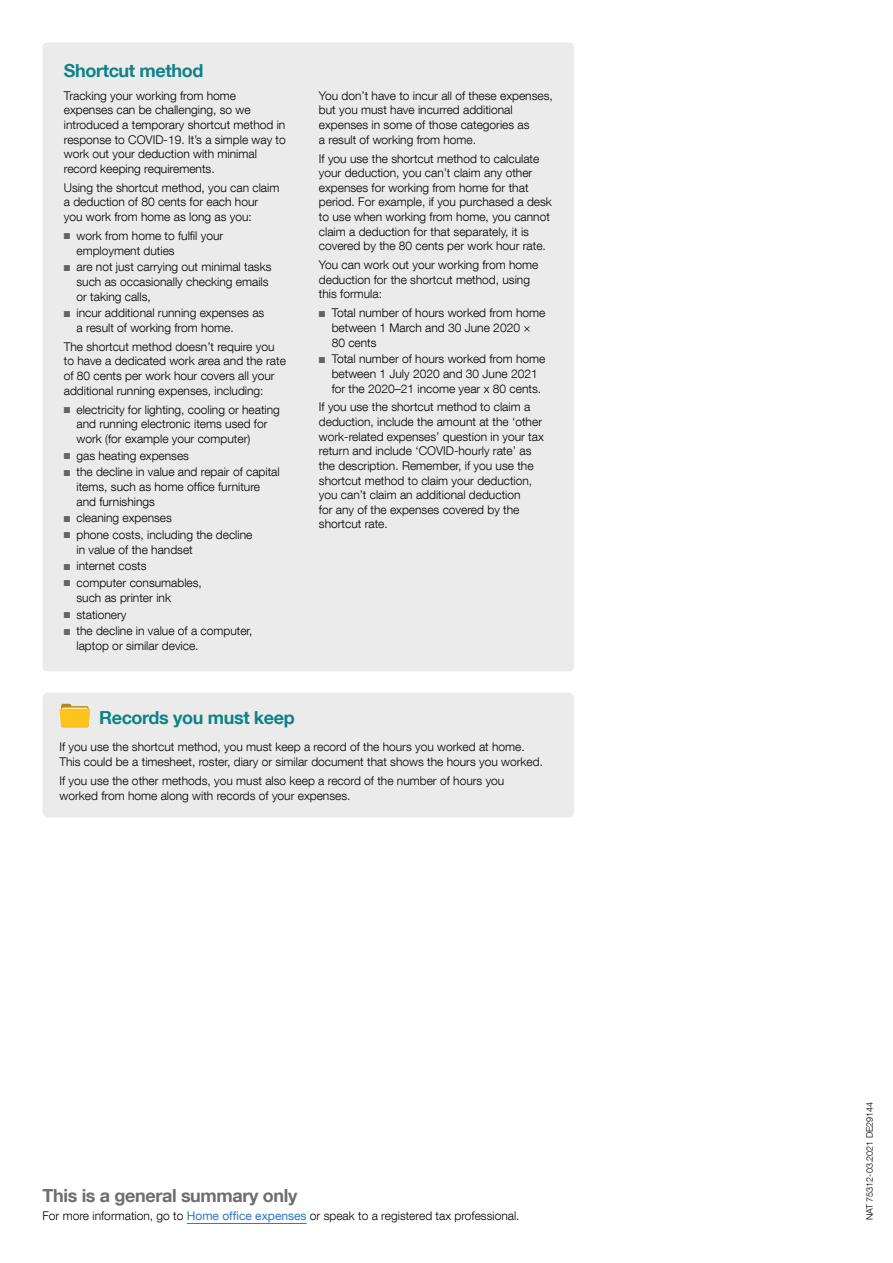
<style>
.page{position:relative;width:893px;height:1263px;background:#fff}
.page>*{position:absolute;margin:0;border:0;box-sizing:border-box;transform-origin:0 0}
.t1{font:700 18px "Helvetica Neue LT Com";letter-spacing:-.02em;color:#0e8387}
.t2{font:700 18px "Helvetica Neue LT Com";letter-spacing:-.02em;color:#6d6e71}
.t3{font:300 12px/14.7px "Helvetica Neue LT Com";color:#000}
.t4{font:300 9px "Helvetica Neue LT Com";color:#000}
.s1{color:#636466}
.s2{font-weight:400;color:#2d75c9}
</style>
<div class="page">
<div style="left:43px;top:43px;width:531px;height:628px;background:#ebebec;border-radius:4px"></div>
<div style="left:43px;top:693px;width:531px;height:124px;background:#ebebec;border-radius:5px"></div>
<hr style="left:187px;top:1223px;width:120px;height:1px;background:#2d75c9">
<svg style="left:60px;top:704px;width:30px;height:24px"></svg>
<p class="t1" style="left:64px;top:59px;width:141px">Shortcut method</p>
<p class="t3" style="left:64px;top:88px;width:224px">Tracking your working from home expenses can be challenging, so we introduced a temporary shortcut method in response to COVID-19. It’s a simple way to work out your deduction with minimal record keeping requirements.</p>
<p class="t3" style="left:64px;top:180px;width:217px">Using the shortcut method, you can claim a deduction of 80 cents for each hour you work from home as long as you:</p>
<p class="t3" style="left:77px;top:228px;width:148px;text-indent:-13px"><span class="s1">■</span> work from home to fulfil your employment duties</p>
<p class="t3" style="left:77px;top:259px;width:196px;text-indent:-13px"><span class="s1">■</span> are not just carrying out minimal tasks such as occasionally checking emails or taking calls,</p>
<p class="t3" style="left:77px;top:305px;width:189px;text-indent:-13px"><span class="s1">■</span> incur additional running expenses as a result of working from home.</p>
<p class="t3" style="left:64px;top:339px;width:224px">The shortcut method doesn’t require you to have a dedicated work area and the rate of 80 cents per work hour covers all your additional running expenses, including:</p>
<p class="t3" style="left:77px;top:402px;width:205px;text-indent:-13px"><span class="s1">■</span> electricity for lighting, cooling or heating and running electronic items used for work (for example your computer)</p>
<p class="t3" style="left:64px;top:448px;width:127px"><span class="s1">■</span> gas heating expenses</p>
<p class="t3" style="left:77px;top:464px;width:205px;text-indent:-13px"><span class="s1">■</span> the decline in value and repair of capital items, such as home office furniture and furnishings</p>
<p class="t3" style="left:64px;top:510px;width:110px"><span class="s1">■</span> cleaning expenses</p>
<p class="t3" style="left:77px;top:527px;width:177px;text-indent:-13px"><span class="s1">■</span> phone costs, including the decline in value of the handset</p>
<p class="t3" style="left:64px;top:559px;width:84px"><span class="s1">■</span> internet costs</p>
<p class="t3" style="left:77px;top:575px;width:127px;text-indent:-13px"><span class="s1">■</span> computer consumables, such as printer ink</p>
<p class="t3" style="left:64px;top:607px;width:64px"><span class="s1">■</span> stationery</p>
<p class="t3" style="left:77px;top:623px;width:178px;text-indent:-13px"><span class="s1">■</span> the decline in value of a computer, laptop or similar device.</p>
<p class="t3" style="left:319px;top:88px;width:235px">You don’t have to incur all of these expenses, but you must have incurred additional expenses in some of those categories as<br>a result of working from home.</p>
<p class="t3" style="left:319px;top:151px;width:234px">If you use the shortcut method to calculate your deduction, you can’t claim any other expenses for working from home for that period. For example, if you purchased a desk to use when working from home, you cannot claim a deduction for that separately, it is covered by the 80 cents per work hour rate.</p>
<p class="t3" style="left:319px;top:257px;width:221px">You can work out your working from home deduction for the shortcut method, using this formula:</p>
<p class="t3" style="left:332px;top:305px;width:215px;text-indent:-13px"><span class="s1">■</span> Total number of hours worked from home between 1 March and 30 June 2020 ×<br>80 cents</p>
<p class="t3" style="left:332px;top:351px;width:215px;text-indent:-13px"><span class="s1">■</span> Total number of hours worked from home between 1 July 2020 and 30 June 2021 for the 2020–21 income year x 80 cents.</p>
<p class="t3" style="left:319px;top:400px;width:226px">If you use the shortcut method to claim a deduction, include the amount at the ‘other work-related expenses’ question in your tax return and include ‘COVID-hourly rate’ as the description. Remember, if you use the shortcut method to claim your deduction, you can’t claim an additional deduction<br>for any of the expenses covered by the shortcut rate.</p>
<p class="t1" style="left:99px;top:706px;width:197px">Records you must keep</p>
<p class="t3" style="left:60px;top:739px;width:485px">If you use the shortcut method, you must keep a record of the hours you worked at home.<br>This could be a timesheet, roster, diary or similar document that shows the hours you worked.</p>
<p class="t3" style="left:60px;top:773px;width:446px">If you use the other methods, you must also keep a record of the number of hours you worked from home along with records of your expenses.</p>
<p class="t2" style="left:43px;top:1184px;width:256px">This is a general summary only</p>
<p class="t3" style="left:43px;top:1208px;width:479px">For more information, go to <span class="s2">Home office expenses</span> or speak to a registered tax professional.</p>
<p class="t4" style="left:864px;top:1220px;width:120px;rotate:-90deg">NAT 75312-03.2021 DE29144</p>
</div>
